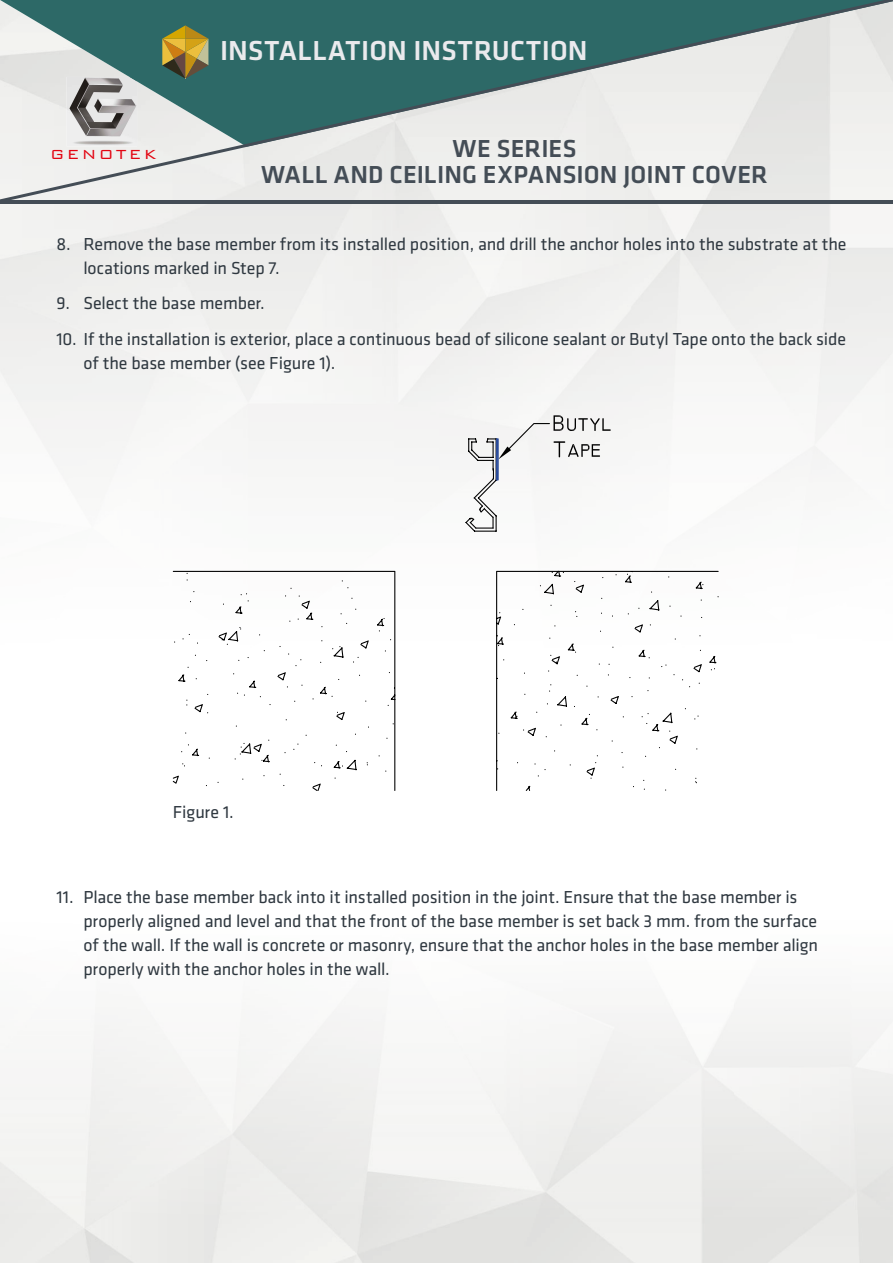
<style>
.page{position:relative;width:893px;height:1263px;background:#fff}
.page>*{position:absolute;margin:0;border:0;box-sizing:border-box;transform-origin:0 0}
.t1{font:500 28.5px "Klavika";letter-spacing:.005em;color:#eaeaed}
.t2{font:500 25.5px/25.5px "Klavika";letter-spacing:.005em;color:#444d56;text-align:center}
.t3{font:18px/24px "Klavika";letter-spacing:-.005em;color:#2f3840}
.t4{font:300 17.55px "Bank Gothic BT";letter-spacing:.14em;color:#e30613}
</style>
<div class="page">
<div style="left:0;top:203px;width:104px;height:267px;background:#f1f1f0"></div>
<img style="left:631px;top:203px;width:262px;height:368px">
<img style="left:104px;top:203px;width:105px;height:369px">
<img style="left:421px;top:203px;width:210px;height:368px">
<img style="left:209px;top:203px;width:212px;height:479px">
<img style="left:0;top:682px;width:893px;height:581px">
<svg style="left:0;top:0;width:893px;height:200px;background:#a4bab8"></svg>
<svg style="left:162px;top:25px;width:46px;height:54px;background:#8d823e"></svg>
<hr style="left:0;top:200px;width:893px;height:3px;background:#444d56">
<img style="left:67px;top:77px;width:70px;height:69px">
<svg style="left:129px;top:77px;width:8px;height:5px"></svg>
<svg style="left:173px;top:571px;width:222px;height:220px"></svg>
<svg style="left:465px;top:415px;width:146px;height:117px"></svg>
<svg style="left:496px;top:571px;width:223px;height:220px"></svg>
<p class="t4" style="left:50px;top:145px;width:108px">GENOTEK</p>
<h1 class="t1" style="left:220px;top:35px;width:369px">INSTALLATION INSTRUCTION</h1>
<h2 class="t2" style="left:261px;top:136px;width:508px">WE SERIES<br>WALL AND CEILING EXPANSION JOINT COVER</h2>
<p class="t3" style="left:83px;top:232px;width:765px;text-indent:-27px">8. Remove the base member from its installed position, and drill the anchor holes into the substrate at the locations marked in Step 7.</p>
<p class="t3" style="left:56px;top:292px;width:210px">9. Select the base member.</p>
<p class="t3" style="left:83px;top:327px;width:764px;text-indent:-27px">10. If the installation is exterior, place a continuous bead of silicone sealant or Butyl Tape onto the back side of the base member (see Figure 1).</p>
<p class="t3" style="left:173px;top:801px;width:62px">Figure 1.</p>
<p class="t3" style="left:83px;top:885px;width:736px;text-indent:-27px">11. Place the base member back into it installed position in the joint. Ensure that the base member is properly aligned and level and that the front of the base member is set back 3 mm. from the surface of the wall. If the wall is concrete or masonry, ensure that the anchor holes in the base member align properly with the anchor holes in the wall.</p>
</div>
